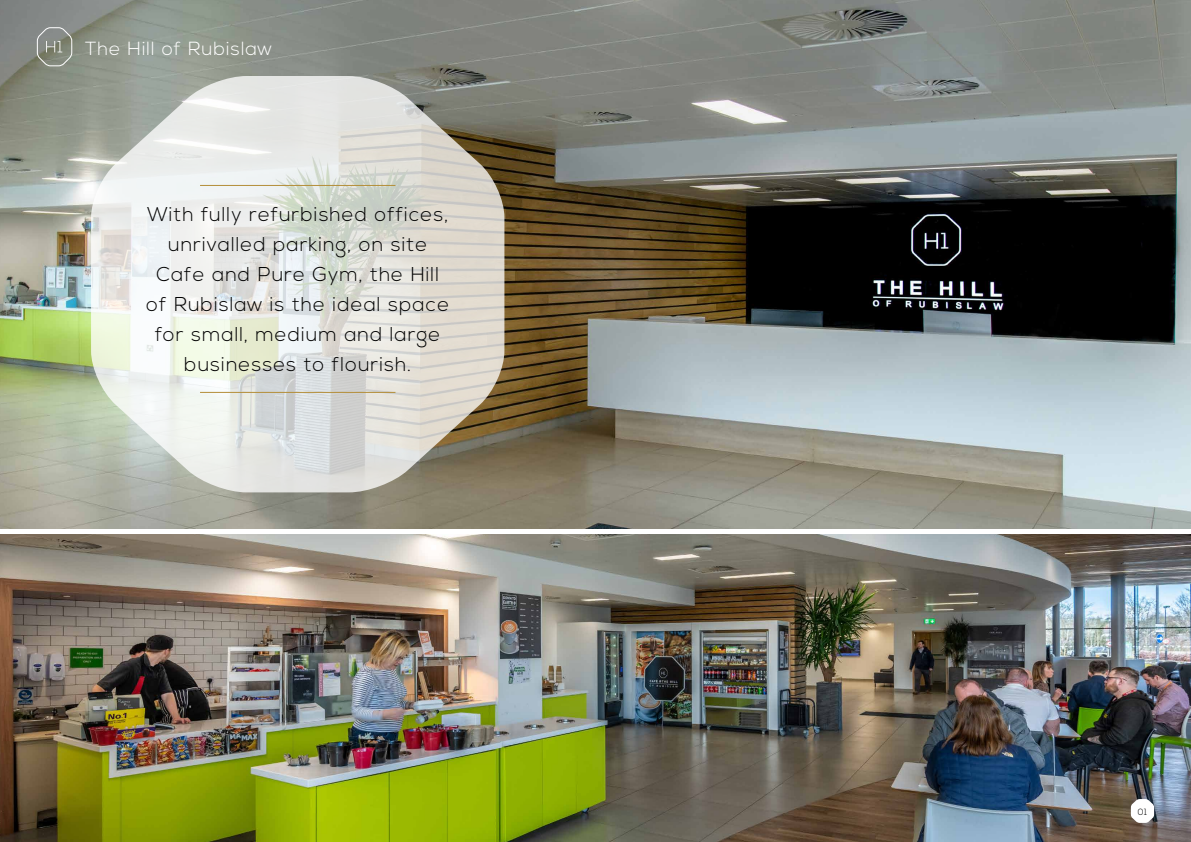
<style>
.page{position:relative;width:1191px;height:842px;background:#fff}
.page>*{position:absolute;margin:0;border:0;box-sizing:border-box;transform-origin:0 0}
.t1{font:300 20px/30px "Nexa";letter-spacing:.05em;color:#000;text-align:center}
.t2{font:300 19px "Nexa";letter-spacing:.05em;color:#fff}
.t3{font:300 9px "Nexa";color:#000}
</style>
<div class="page">
<img style="left:0;top:534px;width:1191px;height:308px">
<img style="left:0;top:0;width:1191px;height:529px">
<svg style="left:1130px;top:799px;width:24px;height:24px"></svg>
<svg style="left:91px;top:76px;width:413px;height:416px;background:#d6d7cf"></svg>
<hr style="left:200px;top:392px;width:195px;height:1px;background:#b48e39">
<hr style="left:200px;top:185px;width:195px;height:1px;background:#b48e39">
<svg style="left:36px;top:27px;width:37px;height:40px"></svg>
<p class="t2" style="left:85px;top:37px;width:188px">The Hill of Rubislaw</p>
<p class="t1" style="left:146px;top:200px;width:305px">With fully refurbished offices, unrivalled parking, on site<br>Cafe and Pure Gym, the Hill of Rubislaw is the ideal space for small, medium and large businesses to flourish.</p>
<p class="t3" style="left:1138px;top:806px;width:11px">01</p>
</div>
